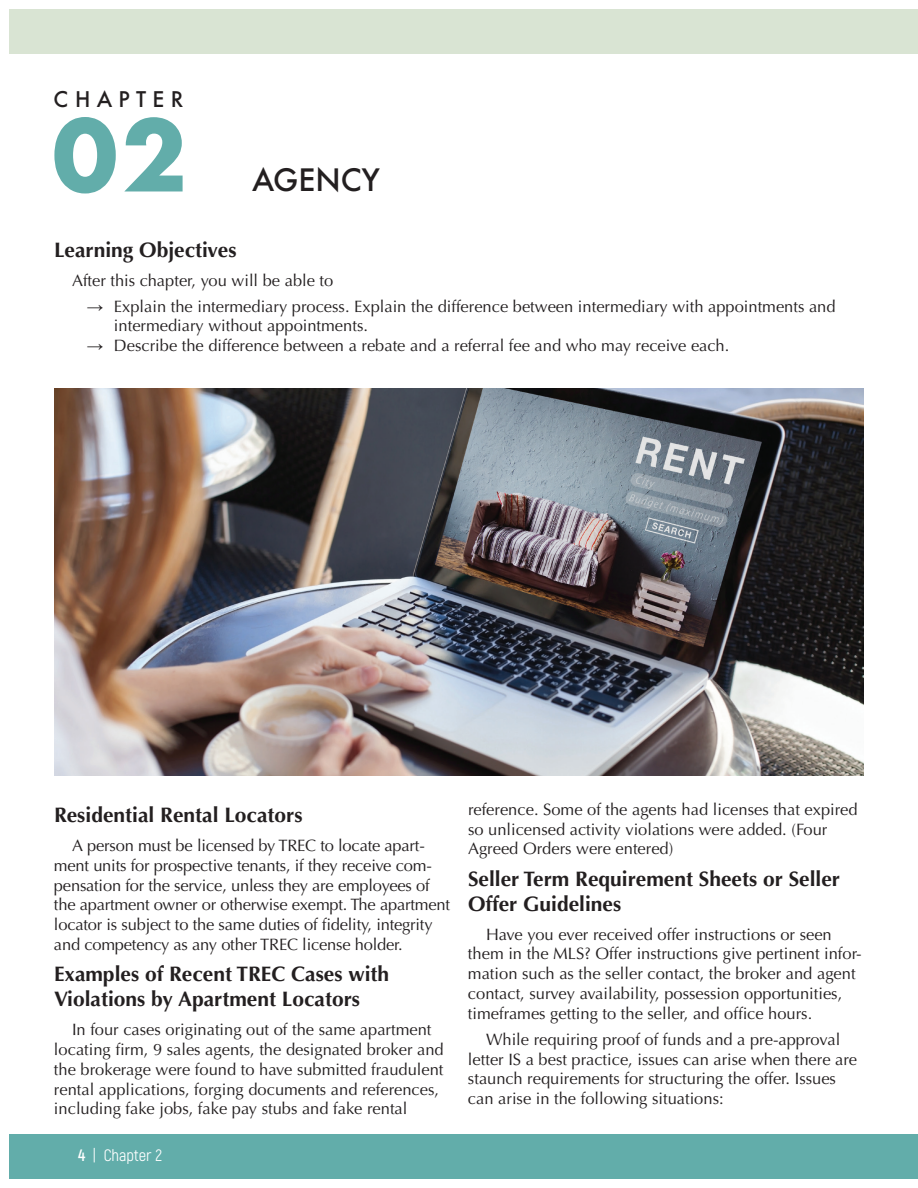
<style>
.page{position:relative;width:918px;height:1188px;background:#fff}
.page>*{position:absolute;margin:0;border:0;box-sizing:border-box;transform-origin:0 0}
.t1{font:700 96px "Futura";color:#62adaa}
.t2{font:500 30px "Futura";color:#231f20}
.t3{font:700 21px/25.2px "Optima";color:#231f20}
.t4{font:500 21px "Futura";letter-spacing:.3em;color:#231f20}
.t5{font:16.5px/19.8px "Optima LT Std";color:#231f20}
.t6{font:16.5px "Akrobat";color:#fff}
.s1{font-family:"Arial Narrow"}
.s2{font-weight:700}
</style>
<div class="page">
<div style="left:9px;top:9px;width:909px;height:45px;background:#d9e4d3"></div>
<div style="left:9px;top:1134px;width:909px;height:45px;background:#62adaa"></div>
<img style="left:54px;top:389px;width:810px;height:387px">
<p class="t4" style="left:54px;top:85px;width:131px">CHAPTER</p>
<h1 class="t1" style="left:52px;top:86px;width:136px">02</h1>
<h2 class="t2" style="left:252px;top:160px;width:129px">AGENCY</h2>
<p class="t3" style="left:54px;top:237px;width:184px">Learning Objectives</p>
<p class="t5" style="left:72px;top:270px;width:263px">After this chapter, you will be able to</p>
<p class="t5" style="left:114px;top:296px;width:723px;text-indent:-27px"><span class="s1">→</span> Explain the intermediary process. Explain the difference between intermediary with appointments and intermediary without appointments.</p>
<p class="t5" style="left:87px;top:336px;width:644px"><span class="s1">→</span> Describe the difference between a rebate and a referral fee and who may receive each.</p>
<p class="t3" style="left:54px;top:803px;width:250px">Residential Rental Locators</p>
<p class="t5" style="left:54px;top:836px;width:397px;text-indent:18px">A person must be licensed by TREC to locate apart&shy;ment units for prospective tenants, if they receive com&shy;pensation for the service, unless they are employees of the apartment owner or otherwise exempt. The apartment locator is subject to the same duties of fidelity, integrity and competency as any other TREC license holder.</p>
<p class="t3" style="left:54px;top:962px;width:337px">Examples of Recent TREC Cases with<br>Violations by Apartment Locators</p>
<p class="t5" style="left:54px;top:1020px;width:391px;text-indent:18px">In four cases originating out of the same apartment locating firm, 9 sales agents, the designated broker and the brokerage were found to have submitted fraudulent rental applications, forging documents and references, including fake jobs, fake pay stubs and fake rental</p>
<p class="t6" style="left:78px;top:1145px;width:85px"><span class="s2">4</span> | Chapter 2</p>
<p class="t5" style="left:468px;top:800px;width:391px">reference. Some of the agents had licenses that expired so unlicensed activity violations were added. (Four<br>Agreed Orders were entered)</p>
<p class="t3" style="left:468px;top:866px;width:374px">Seller Term Requirement Sheets or Seller<br>Offer Guidelines</p>
<p class="t5" style="left:468px;top:924px;width:395px;text-indent:18px">Have you ever received offer instructions or seen them in the MLS? Offer instructions give pertinent infor&shy;mation such as the seller contact, the broker and agent contact, survey availability, possession opportunities, timeframes getting to the seller, and office hours.</p>
<p class="t5" style="left:468px;top:1029px;width:391px;text-indent:18px">While requiring proof of funds and a pre-approval letter IS a best practice, issues can arise when there are staunch requirements for structuring the offer. Issues can arise in the following situations:</p>
</div>
